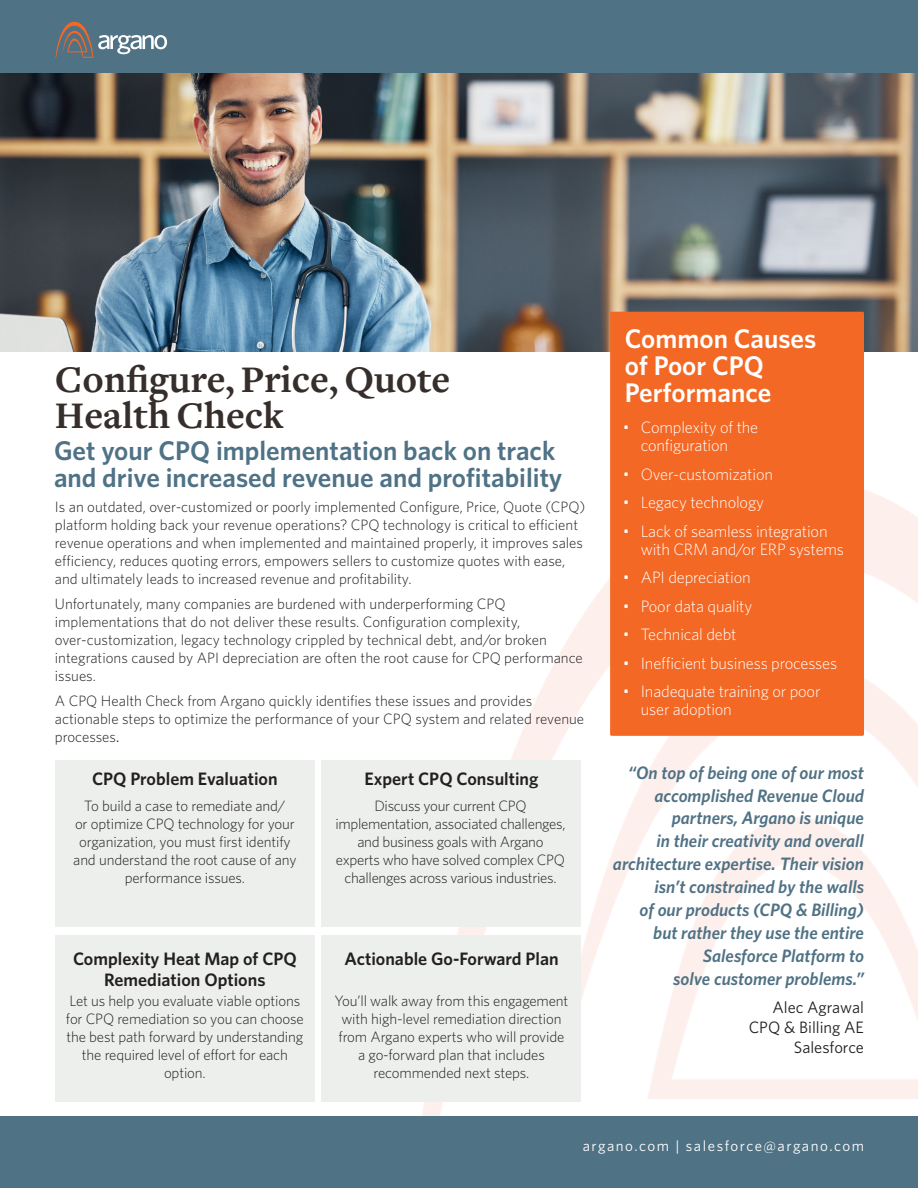
<style>
.page{position:relative;width:918px;height:1188px;background:#fff}
.page>*{position:absolute;margin:0;border:0;box-sizing:border-box;transform-origin:0 0}
.Heading_Bold_24_28pt{font:700 39px "Freight Text";color:#362e2b}
.Sub_Header{font:600 27px/27px "Whitney";color:#4f7286}
.Sub_Header-2{font:600 27px/27px "Whitney";color:#fff}
.Section_Header{font:italic 600 18px/22.8px "Whitney";color:#507285;text-align:right}
.t1{font:600 18px/21.6px "Whitney";color:#231f20;text-align:center}
.t2{font:300 16.5px/18px "Whitney";letter-spacing:-.01em;color:#fff}
.t3{font:16.5px "Whitney";color:#231f20}
.Body_Copy_Regular_9{font:300 15px/18px "Whitney";letter-spacing:-.005em;color:#231f20;text-align:center}
.t4{font:15px "Whitney";letter-spacing:.1em;color:#fff}
.s1{font-weight:400}
</style>
<div class="page">
<div style="left:0;top:1116px;width:918px;height:72px;background:#507285"></div>
<div style="left:0;top:0;width:918px;height:74px;background:#507285"></div>
<svg style="left:56px;top:22px;width:111px;height:36px"></svg>
<img style="left:0;top:74px;width:918px;height:277px">
<div style="left:322px;top:760px;width:259px;height:167px;background:#edefed"></div>
<div style="left:610px;top:312px;width:254px;height:424px;background:#f36824;border-radius:2px"></div>
<div style="left:55px;top:760px;width:260px;height:167px;background:#edefed"></div>
<div style="left:322px;top:936px;width:259px;height:166px;background:#edefed"></div>
<div style="left:55px;top:936px;width:260px;height:166px;background:#edefed"></div>
<p class="Heading_Bold_24_28pt" style="left:55px;top:357px;width:397px">Configure, Price, Quote</p>
<p class="Heading_Bold_24_28pt" style="left:55px;top:393px;width:230px">Health Check</p>
<p class="Sub_Header" style="left:54px;top:436px;width:510px">Get your CPQ implementation back on track and drive increased revenue and profitability</p>
<p class="Body_Copy_Regular_9" style="left:55px;top:498px;width:532px;text-align:left">Is an outdated, over-customized or poorly implemented Configure, Price, Quote (CPQ) platform holding back your revenue operations? CPQ technology is critical to efficient revenue operations and when implemented and maintained properly, it improves sales efficiency, reduces quoting errors, empowers sellers to customize quotes with ease, and ultimately leads to increased revenue and profitability.</p>
<p class="Body_Copy_Regular_9" style="left:55px;top:594px;width:529px;text-align:left">Unfortunately, many companies are burdened with underperforming CPQ implementations that do not deliver these results. Configuration complexity, over-customization, legacy technology crippled by technical debt, and/or broken integrations caused by API depreciation are often the root cause for CPQ performance issues.</p>
<p class="Body_Copy_Regular_9" style="left:55px;top:691px;width:531px;text-align:left">A CPQ Health Check from Argano quickly identifies these issues and provides actionable steps to optimize the performance of your CPQ system and related revenue processes<span class="s1">.</span></p>
<p class="t1" style="left:92px;top:767px;width:187px">CPQ Problem Evaluation</p>
<p class="t1" style="left:364px;top:767px;width:176px">Expert CPQ Consulting</p>
<p class="Body_Copy_Regular_9" style="left:73px;top:796px;width:225px">To build a case to remediate and/<br>or optimize CPQ technology for your organization, you must first identify and understand the root cause of any performance issues.</p>
<p class="Body_Copy_Regular_9" style="left:335px;top:796px;width:232px">Discuss your current CPQ implementation, associated challenges, and business goals with Argano experts who have solved complex CPQ challenges across various industries.</p>
<p class="t1" style="left:73px;top:947px;width:225px">Complexity Heat Map of CPQ<br>Remediation Options</p>
<p class="t1" style="left:344px;top:947px;width:216px">Actionable Go-Forward Plan</p>
<p class="Body_Copy_Regular_9" style="left:66px;top:992px;width:239px">Let us help you evaluate viable options for CPQ remediation so you can choose the best path forward by understanding the required level of effort for each option.</p>
<p class="Body_Copy_Regular_9" style="left:335px;top:992px;width:235px">You’ll walk away from this engagement with high-level remediation direction from Argano experts who will provide a go-forward plan that includes recommended next steps.</p>
<p class="Sub_Header-2" style="left:625px;top:325px;width:193px">Common Causes of Poor CPQ<br>Performance</p>
<p class="t2" style="left:641px;top:418px;width:119px;text-indent:-18px">• Complexity of the configuration</p>
<p class="t2" style="left:623px;top:464px;width:152px">• Over-customization</p>
<p class="t2" style="left:623px;top:493px;width:143px">• Legacy technology</p>
<p class="t2" style="left:641px;top:521px;width:205px;text-indent:-18px">• Lack of seamless integration with CRM and/or ERP systems</p>
<p class="t2" style="left:623px;top:568px;width:129px">• API depreciation</p>
<p class="t2" style="left:623px;top:596px;width:131px">• Poor data quality</p>
<p class="t2" style="left:623px;top:625px;width:115px">• Technical debt</p>
<p class="t2" style="left:623px;top:653px;width:216px">• Inefficient business processes</p>
<p class="t2" style="left:641px;top:682px;width:181px;text-indent:-18px">• Inadequate training or poor user adoption</p>
<p class="Section_Header" style="left:613px;top:761px;width:253px">“On top of being one of our most accomplished Revenue Cloud partners, Argano is unique<br>in their creativity and overall architecture expertise. Their vision isn’t constrained by the walls<br>of our products (CPQ &amp; Billing) but rather they use the entire<br>Salesforce Platform to<br>solve customer problems.”</p>
<p class="t3" style="left:772px;top:996px;width:93px">Alec Agrawal</p>
<p class="t3" style="left:749px;top:1016px;width:117px">CPQ &amp; Billing AE</p>
<p class="t3" style="left:794px;top:1036px;width:72px">Salesforce</p>
<p class="t4" style="left:583px;top:1136px;width:283px">argano.com | salesforce@argano.com</p>
</div>
